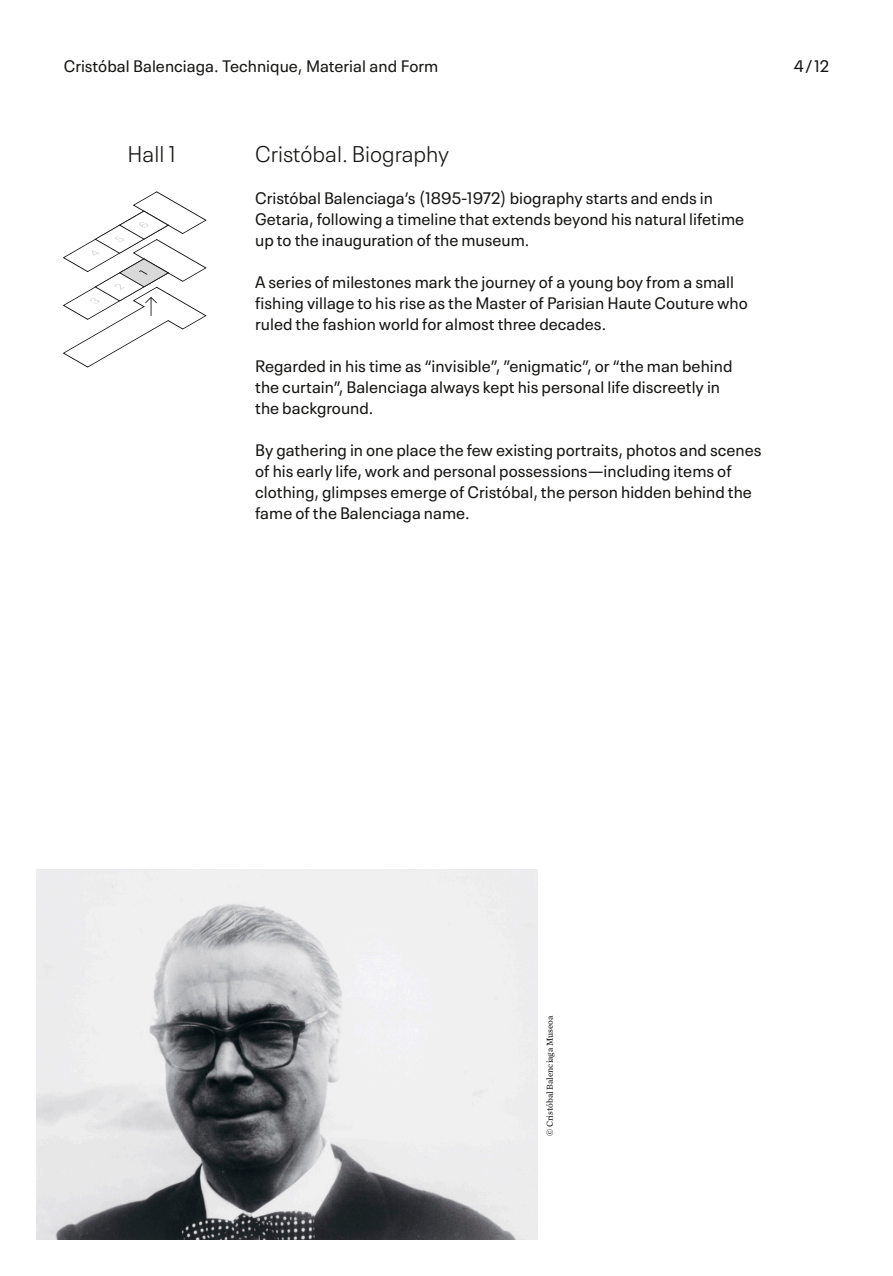
<style>
.page{position:relative;width:893px;height:1276px;background:#fff}
.page>*{position:absolute;margin:0;border:0;box-sizing:border-box;transform-origin:0 0}
.SECCION{font:300 22.5px "Neue Plak Text";color:#171715}
.BODY_01_TAB{font:16.5px/21px "Neue Plak Text";color:#171715}
.t1{font:9px "Chronicle Text G2";color:#171715}
.s1{color:#fff}
</style>
<div class="page">
<img style="left:36px;top:870px;width:502px;height:369px">
<svg style="left:62px;top:191px;width:145px;height:177px"></svg>
<p class="BODY_01_TAB" style="left:64px;top:54px;width:376px">Cristóbal Balenciaga. Technique, Material and Form</p>
<p class="SECCION" style="left:128px;top:136px;width:50px">Hall 1</p>
<p class="SECCION" style="left:255px;top:136px;width:196px">Cristóbal. Bio<span class="s1">g</span>ra<span class="s1">p</span>h<span class="s1">y</span></p>
<p class="BODY_01_TAB" style="left:255px;top:186px;width:491px">Cristóbal Balencia<span class="s1">g</span>a’s (1895-1972) bio<span class="s1">g</span>ra<span class="s1">p</span>h<span class="s1">y</span> starts and ends in<br>Getaria, followin<span class="s1">g</span> a timeline that extends be<span class="s1">y</span>ond his natural lifetime u<span class="s1">p</span> to the inau<span class="s1">g</span>uration of the museum.</p>
<p class="BODY_01_TAB" style="left:255px;top:270px;width:494px">A series of milestones mark the <span class="s1">j</span>ourne<span class="s1">y</span> of a <span class="s1">y</span>oun<span class="s1">g</span> bo<span class="s1">y</span> from a small fishin<span class="s1">g</span> villa<span class="s1">g</span>e to his rise as the Master of Parisian Haute Couture who ruled the fashion world for almost three decades.</p>
<p class="BODY_01_TAB" style="left:255px;top:354px;width:479px">Re<span class="s1">g</span>arded in his time as “invisible”, ”eni<span class="s1">g</span>matic”, or “the man behind the curtain”, Balencia<span class="s1">g</span>a alwa<span class="s1">y</span>s ke<span class="s1">p</span>t his <span class="s1">p</span>ersonal life discreetl<span class="s1">y</span> in the back<span class="s1">g</span>round.</p>
<p class="BODY_01_TAB" style="left:255px;top:438px;width:508px">B<span class="s1">y g</span>atherin<span class="s1">g</span> in one <span class="s1">p</span>lace the few existin<span class="s1">g p</span>ortraits, <span class="s1">p</span>hotos and scenes of his earl<span class="s1">y</span> life, work and <span class="s1">p</span>ersonal <span class="s1">p</span>ossessions—includin<span class="s1">g</span> items of clothin<span class="s1">g</span>, <span class="s1">g</span>lim<span class="s1">p</span>ses emer<span class="s1">g</span>e of Cristóbal, the <span class="s1">p</span>erson hidden behind the fame of the Balencia<span class="s1">g</span>a name.</p>
<p class="BODY_01_TAB" style="left:794px;top:54px;width:37px">4 /12</p>
<p class="t1" style="left:543px;top:1135px;width:121px;rotate:-90deg">© Cristóbal Balenciaga Museoa</p>
</div>
